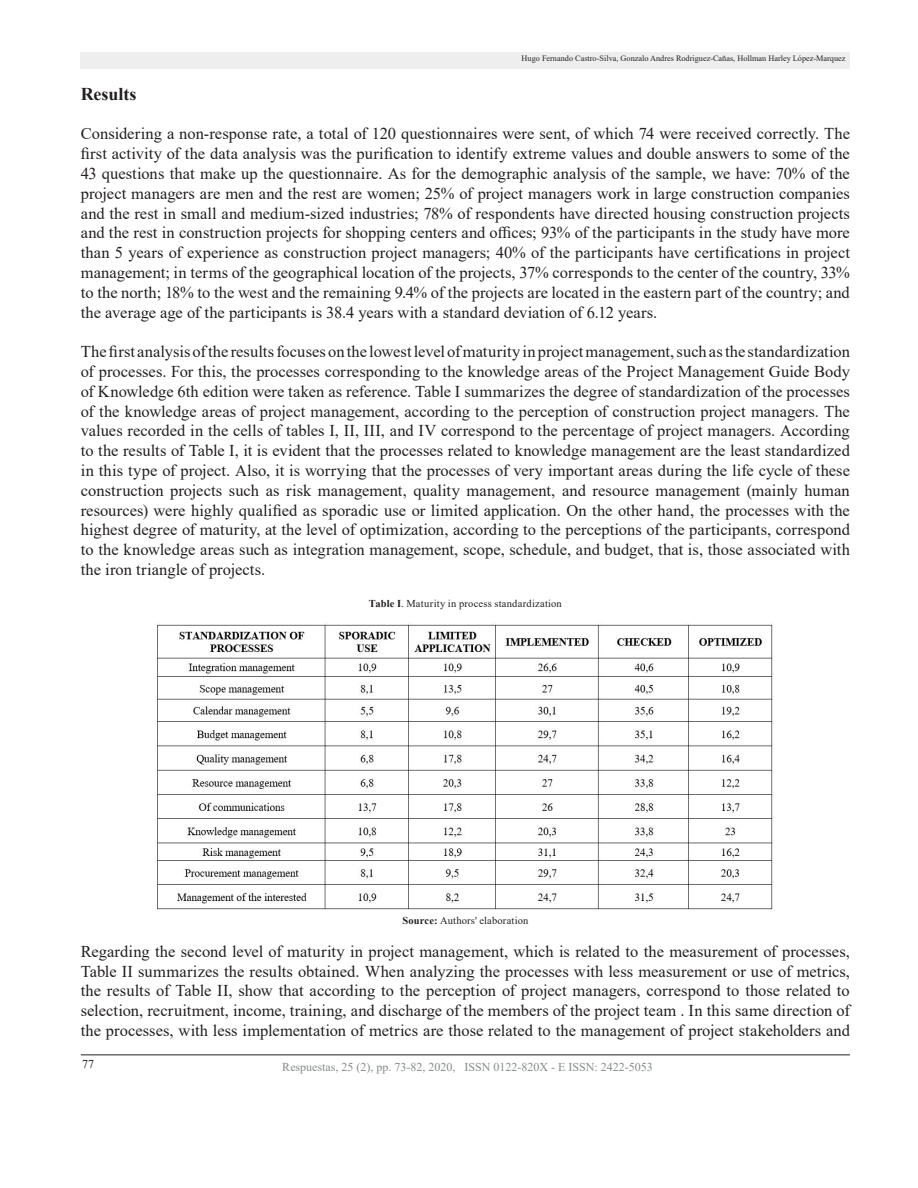
<style>
.page{position:relative;width:918px;height:1188px;background:#fff}
.page>*{position:absolute;margin:0;border:0;box-sizing:border-box;transform-origin:0 0}
.Titulos{font:700 18px "Times New Roman";color:#231f20}
.Estilo_de_párrafo_2{font:16.5px/19.8px "Times New Roman";color:#231f20;text-align:justify}
.t1{font:12px "Times New Roman";color:#868a8b}
.t2{font:12px "Times New Roman";color:#231f20}
.Estilo_de_párrafo_2-2{font:10.5px "Times New Roman";letter-spacing:.015em;color:#231f20}
.t3{font:8.25px "Times New Roman";color:#231f20}
.s1{font-weight:700}
</style>
<div class="page">
<div style="left:81px;top:52px;width:769px;height:17px;background:#eeeeef"></div>
<hr style="left:81px;top:1054px;width:769px;height:1px;background:#231f20">
<img style="left:157px;top:624px;width:617px;height:286px">
<p class="t3" style="left:522px;top:52px;width:325px">Hugo Fernando Castro-Silva, Gonzalo Andres Rodriguez-Cañas, Hollman Harley López-Marquez</p>
<p class="Titulos" style="left:81px;top:81px;width:57px">Results</p>
<p class="Estilo_de_párrafo_2" style="left:81px;top:123px;width:771px">Considering a non-response rate, a total of 120 questionnaires were sent, of which 74 were received correctly. The first activity of the data analysis was the purification to identify extreme values and double answers to some of the 43 questions that make up the questionnaire. As for the demographic analysis of the sample, we have: 70% of the project managers are men and the rest are women; 25% of project managers work in large construction companies and the rest in small and medium-sized industries; 78% of respondents have directed housing construction projects and the rest in construction projects for shopping centers and offices; 93% of the participants in the study have more than 5 years of experience as construction project managers; 40% of the participants have certifications in project management; in terms of the geographical location of the projects, 37% corresponds to the center of the country, 33% to the north; 18% to the west and the remaining 9.4% of the projects are located in the eastern part of the country; and the average age of the participants is 38.4 years with a standard deviation of 6.12 years.</p>
<p class="Estilo_de_párrafo_2" style="left:81px;top:341px;width:771px">The first analysis of the results focuses on the lowest level of maturity in project management, such as the standardization of processes. For this, the processes corresponding to the knowledge areas of the Project Management Guide Body of Knowledge 6th edition were taken as reference. Table I summarizes the degree of standardization of the processes of the knowledge areas of project management, according to the perception of construction project managers. The values recorded in the cells of tables I, II, III, and IV correspond to the percentage of project managers. According to the results of Table I, it is evident that the processes related to knowledge management are the least standardized in this type of project. Also, it is worrying that the processes of very important areas during the life cycle of these construction projects such as risk management, quality management, and resource management (mainly human resources) were highly qualified as sporadic use or limited application. On the other hand, the processes with the highest degree of maturity, at the level of optimization, according to the perceptions of the participants, correspond to the knowledge areas such as integration management, scope, schedule, and budget, that is, those associated with the iron triangle of projects.</p>
<p class="Estilo_de_párrafo_2-2" style="left:369px;top:596px;width:194px"><span class="s1">Table I</span>. Maturity in process standardization</p>
<p class="Estilo_de_párrafo_2-2" style="left:402px;top:913px;width:128px"><span class="s1">Source:</span> Authors' elaboration</p>
<p class="Estilo_de_párrafo_2" style="left:81px;top:941px;width:771px">Regarding the second level of maturity in project management, which is related to the measurement of processes, Table II summarizes the results obtained. When analyzing the processes with less measurement or use of metrics, the results of Table II, show that according to the perception of project managers, correspond to those related to selection, recruitment, income, training, and discharge of the members of the project team . In this same direction of the processes, with less implementation of metrics are those related to the management of project stakeholders and</p>
<p class="t2" style="left:82px;top:1056px;width:13px">77</p>
<p class="t1" style="left:282px;top:1059px;width:372px">Respuestas, 25 (2), pp. 73-82, 2020, ISSN 0122-820X - E ISSN: 2422-5053</p>
</div>
